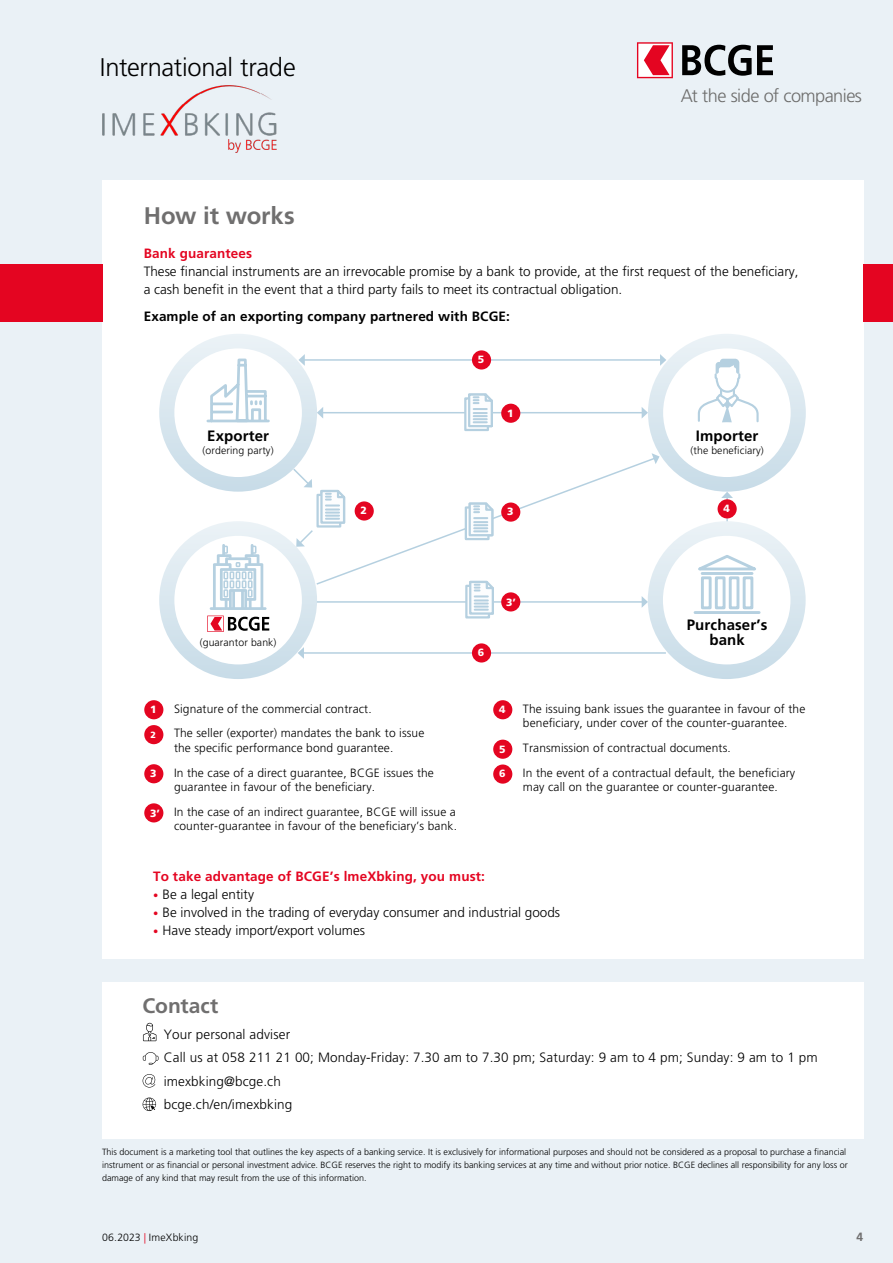
<style>
.page{position:relative;width:893px;height:1263px;background:#eaf1f6}
.page>*{position:absolute;margin:0;border:0;box-sizing:border-box;transform-origin:0 0}
.t1{font:300 25.5px "Frutiger LT Std";letter-spacing:-.01em;color:#000}
.t2{font:700 24px "Frutiger LT Std";letter-spacing:-.01em;color:#706f6f}
.t3{font:700 21px "Frutiger LT Std";color:#706f6f}
.t4{font:300 18.15px "Frutiger LT Std";letter-spacing:-.03em;color:#6d6d6c}
.t5{font:700 15px "Frutiger LT Std";letter-spacing:.01em;color:#000}
.t6{font:300 13.5px/23.5px "Frutiger LT Std";color:#000}
.t7{font:700 13.5px "Frutiger LT Std";letter-spacing:.01em;color:#e40521}
.t8{font:700 13.5px "Frutiger LT Std";letter-spacing:.01em;color:#000}
.t9{font:300 12px/14.2px "Frutiger LT Std";letter-spacing:.01em;color:#000}
.t10{font:700 12px "Frutiger LT Std";color:#706f6f}
.t11{font:300 10.5px "Frutiger LT Std";letter-spacing:.01em;color:#000}
.t12{font:900 10.5px "Frutiger LT Std";color:#fff}
.t13{font:300 9px/12.8px "Frutiger LT Std";color:#000}
.t14{font:900 9px "Frutiger LT Std";color:#fff}
.s1{font-size:10.5px;color:#e40521}
.s2{color:#e40521}
</style>
<div class="page">
<div style="left:102px;top:982px;width:761px;height:156px;background:#fff"></div>
<div style="left:102px;top:180px;width:761px;height:778px;background:#fff"></div>
<svg style="left:648px;top:521px;width:158px;height:158px;background:#dae7ef"></svg>
<div style="left:663px;top:536px;width:127px;height:128px;background:#fff;border-radius:50%"></div>
<div style="left:159px;top:521px;width:158px;height:158px;background:linear-gradient(to bottom,#ecf3f7,#c8dce8);border-radius:50%"></div>
<div style="left:174px;top:536px;width:128px;height:128px;background:#fff;border-radius:50%"></div>
<div style="left:648px;top:334px;width:158px;height:158px;background:linear-gradient(to bottom,#ebf2f6,#c9dde8);border-radius:50%"></div>
<div style="left:663px;top:348px;width:128px;height:129px;background:#fff;border-radius:50%"></div>
<div style="left:159px;top:334px;width:158px;height:158px;background:linear-gradient(to bottom,#ebf2f6,#c9dce8);border-radius:50%"></div>
<div style="left:174px;top:348px;width:128px;height:129px;background:#fff;border-radius:50%"></div>
<div style="left:0;top:264px;width:102px;height:57px;background:#e40521"></div>
<div style="left:863px;top:264px;width:30px;height:57px;background:#e40521"></div>
<svg style="left:697px;top:359px;width:62px;height:64px"></svg>
<svg style="left:205px;top:357px;width:65px;height:66px"></svg>
<hr style="left:322px;top:412px;width:320px;height:1px;background:#b5d0e0">
<svg style="left:642px;top:407px;width:6px;height:11px"></svg>
<svg style="left:317px;top:407px;width:6px;height:11px"></svg>
<hr style="left:304px;top:359px;width:357px;height:2px;background:#b5d0e0">
<svg style="left:660px;top:354px;width:6px;height:12px"></svg>
<svg style="left:298px;top:354px;width:7px;height:12px"></svg>
<svg style="left:463px;top:393px;width:31px;height:38px"></svg>
<div style="left:501px;top:404px;width:19px;height:19px;background:#e40521;border-radius:50%"></div>
<hr style="left:726px;top:497px;width:2px;height:24px;background:#b5d0e0">
<svg style="left:721px;top:492px;width:12px;height:6px"></svg>
<div style="left:718px;top:499px;width:19px;height:19px;background:#e40521;border-radius:50%"></div>
<div style="left:472px;top:350px;width:19px;height:19px;background:#e40521;border-radius:50%"></div>
<div style="left:493px;top:700px;width:19px;height:19px;background:#e40521;border-radius:50%"></div>
<div style="left:493px;top:740px;width:19px;height:19px;background:#e40521;border-radius:50%"></div>
<div style="left:493px;top:764px;width:19px;height:20px;background:#e40521;border-radius:50%"></div>
<svg style="left:210px;top:544px;width:57px;height:66px"></svg>
<svg style="left:207px;top:616px;width:62px;height:16px"></svg>
<svg style="left:693px;top:555px;width:68px;height:59px"></svg>
<div style="left:743px;top:576px;width:10px;height:33px;border:3px solid #b5d0e0"></div>
<div style="left:729px;top:576px;width:10px;height:33px;border:3px solid #b5d0e0"></div>
<div style="left:715px;top:576px;width:10px;height:33px;border:3px solid #b5d0e0"></div>
<hr style="left:303px;top:652px;width:363px;height:2px;background:#b5d0e0">
<svg style="left:298px;top:647px;width:6px;height:12px"></svg>
<svg style="left:292px;top:453px;width:367px;height:167px"></svg>
<div style="left:472px;top:643px;width:19px;height:19px;background:#e40521;border-radius:50%"></div>
<div style="left:144px;top:700px;width:19px;height:19px;background:#e40521;border-radius:50%"></div>
<div style="left:144px;top:725px;width:19px;height:19px;background:#e40521;border-radius:50%"></div>
<div style="left:144px;top:764px;width:19px;height:19px;background:#e40521;border-radius:50%"></div>
<div style="left:144px;top:803px;width:19px;height:19px;background:#e40521;border-radius:50%"></div>
<svg style="left:143px;top:1023px;width:13px;height:18px"></svg>
<svg style="left:143px;top:1052px;width:15px;height:13px"></svg>
<svg style="left:143px;top:1074px;width:12px;height:13px"></svg>
<svg style="left:143px;top:1097px;width:13px;height:14px"></svg>
<img style="left:102px;top:85px;width:175px;height:68px">
<svg style="left:637px;top:42px;width:36px;height:36px"></svg>
<svg style="left:682px;top:45px;width:91px;height:31px"></svg>
<h1 class="t1" style="left:100px;top:52px;width:197px">International trade</h1>
<h3 class="t4" style="left:681px;top:85px;width:183px">At the side of companies</h3>
<h2 class="t2" style="left:144px;top:201px;width:152px">How it works</h2>
<p class="t7" style="left:144px;top:246px;width:110px">Bank guarantees</p>
<p class="t6" style="left:144px;top:263px;width:656px;line-height:18px">These financial instruments are an irrevocable promise by a bank to provide, at the first request of the beneficiary, a cash benefit in the event that a third party fails to meet its contractual obligation.</p>
<p class="t8" style="left:144px;top:308px;width:368px">Example of an exporting company partnered with BCGE:</p>
<p class="t5" style="left:207px;top:427px;width:63px">Exporter</p>
<p class="t11" style="left:203px;top:444px;width:73px">(ordering party)</p>
<p class="t12" style="left:478px;top:353px;width:8px">5</p>
<p class="t12" style="left:507px;top:406px;width:8px">1</p>
<p class="t12" style="left:360px;top:504px;width:8px">2</p>
<p class="t12" style="left:507px;top:505px;width:8px">3</p>
<p class="t12" style="left:506px;top:596px;width:11px">3’</p>
<p class="t5" style="left:696px;top:427px;width:64px">Importer</p>
<p class="t11" style="left:690px;top:444px;width:75px">(the beneficiary)</p>
<p class="t12" style="left:723px;top:502px;width:8px">4</p>
<p class="t5" style="left:687px;top:616px;width:82px">Purchaser’s</p>
<p class="t11" style="left:200px;top:636px;width:78px">(guarantor bank)</p>
<p class="t5" style="left:709px;top:631px;width:37px">bank</p>
<p class="t12" style="left:478px;top:646px;width:8px">6</p>
<p class="t12" style="left:150px;top:703px;width:8px">1</p>
<p class="t9" style="left:174px;top:701px;width:199px">Signature of the commercial contract.</p>
<p class="t14" style="left:151px;top:729px;width:7px">2</p>
<p class="t9" style="left:174px;top:726px;width:252px">The seller (exporter) mandates the bank to issue the specific performance bond guarantee.</p>
<p class="t12" style="left:150px;top:767px;width:8px">3</p>
<p class="t9" style="left:174px;top:765px;width:261px">In the case of a direct guarantee, BCGE issues the guarantee in favour of the beneficiary.</p>
<p class="t9" style="left:174px;top:805px;width:284px">In the case of an indirect guarantee, BCGE will issue a counter-guarantee in favour of the beneficiary’s bank.</p>
<p class="t12" style="left:150px;top:807px;width:11px">3’</p>
<p class="t12" style="left:499px;top:703px;width:8px">4</p>
<p class="t9" style="left:523px;top:702px;width:284px">The issuing bank issues the guarantee in favour of the beneficiary, under cover of the counter-guarantee.</p>
<p class="t12" style="left:499px;top:742px;width:8px">5</p>
<p class="t9" style="left:523px;top:741px;width:209px">Transmission of contractual documents.</p>
<p class="t12" style="left:499px;top:767px;width:8px">6</p>
<p class="t9" style="left:523px;top:766px;width:274px">In the event of a contractual default, the beneficiary may call on the guarantee or counter-guarantee.</p>
<p class="t7" style="left:153px;top:868px;width:333px">To take advantage of BCGE’s lmeXbking, you must:</p>
<p class="t6" style="left:153px;top:882px;width:103px"><span class="s1">•</span> Be a legal entity</p>
<p class="t6" style="left:153px;top:900px;width:409px"><span class="s1">•</span> Be involved in the trading of everyday consumer and industrial goods</p>
<p class="t6" style="left:153px;top:918px;width:214px"><span class="s1">•</span> Have steady import/export volumes</p>
<h3 class="t3" style="left:142px;top:993px;width:77px">Contact</h3>
<p class="t6" style="left:164px;top:1022px;width:656px">Your personal adviser<br>Call us at 058 211 21 00; Monday-Friday: 7.30 am to 7.30 pm; Saturday: 9 am to 4 pm; Sunday: 9 am to 1 pm imexbking@bcge.ch<br>bcge.ch/en/imexbking</p>
<p class="t13" style="left:102px;top:1146px;width:747px">This document is a marketing tool that outlines the key aspects of a banking service. It is exclusively for informational purposes and should not be considered as a proposal to purchase a financial instrument or as financial or personal investment advice. BCGE reserves the right to modify its banking services at any time and without prior notice. BCGE declines all responsibility for any loss or damage of any kind that may result from the use of this information.</p>
<p class="t11" style="left:102px;top:1232px;width:98px">06.2023 <span class="s2">|</span> ImeXbking</p>
<p class="t10" style="left:856px;top:1230px;width:8px">4</p>
</div>
